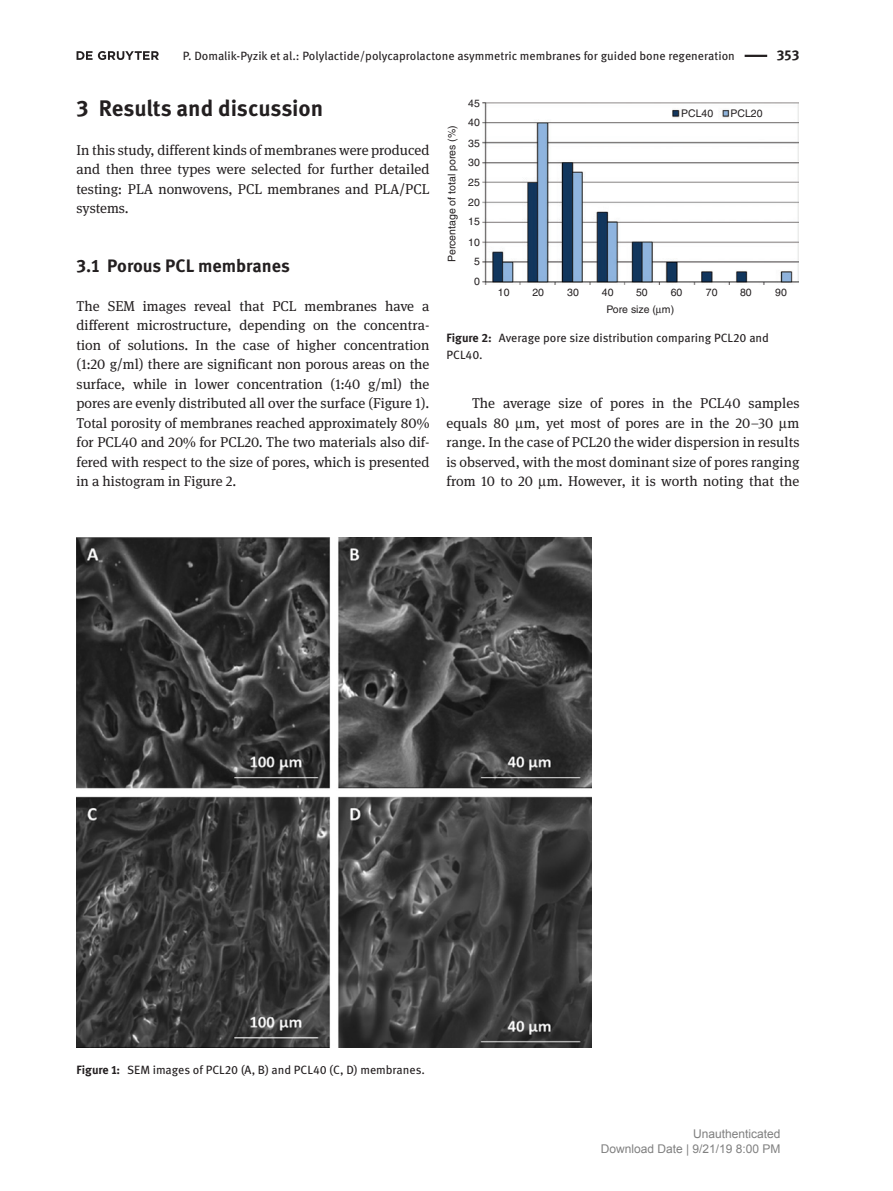
<style>
.page{position:relative;width:893px;height:1191px;background:#fff}
.page>*{position:absolute;margin:0;border:0;box-sizing:border-box;transform-origin:0 0}
.t1{font:700 22.5px "DG Meta Science";letter-spacing:-.005em;color:#231f20}
.t2{font:700 18px "DG Meta Science";letter-spacing:-.005em;color:#231f20}
.t3{font:14.25px/19.5px "DG Meta Serif Science";color:#231f20;text-align:justify}
.t4{font:700 14.25px "DG Meta Science";color:#231f20}
.t5{font:12px/16.5px "DG Meta Science";color:#231f20}
.t6{font:12px/15px "Arial";color:#808080;text-align:right}
.t7{font:10.5px/19.8px "Helvetica";color:#231f20;text-align:center}
.s1{font-weight:700}
</style>
<div class="page">
<hr style="left:745px;top:55px;width:22px;height:2px;background:#231f20">
<img style="left:483px;top:103px;width:316px;height:182px">
<img style="left:77px;top:537px;width:514px;height:510px">
<svg style="left:77px;top:51px;width:82px;height:9px"></svg>
<p class="t5" style="left:183px;top:47px;width:553px">P. Domalik-Pyzik et al.: Polylactide/polycaprolactone asymmetric membranes for guided bone regeneration</p>
<p class="t4" style="left:777px;top:44px;width:24px">353</p>
<h1 class="t1" style="left:77px;top:90px;width:248px">3 Results and discussion</h1>
<p class="t3" style="left:77px;top:140px;width:354px">In this study, different kinds of membranes were produced and then three types were selected for further detailed testing: PLA nonwovens, PCL membranes and PLA/PCL systems.</p>
<p class="t7" style="left:468px;top:93px;width:13px">45</p>
<p class="t7" style="left:681px;top:104px;width:34px">PCL40</p>
<p class="t7" style="left:730px;top:104px;width:34px">PCL20</p>
<p class="t7" style="left:468px;top:113px;width:13px">40<br>35<br>30<br>25<br>20<br>15<br>10<br>5<br>0</p>
<p class="t7" style="left:442px;top:262px;width:138px;rotate:-90deg">Percentage of total pores (%)</p>
<p class="t2" style="left:77px;top:251px;width:215px">3.1 Porous PCL membranes</p>
<p class="t3" style="left:77px;top:296px;width:354px">The SEM images reveal that PCL membranes have a different microstructure, depending on the concentra&shy;tion of solutions. In the case of higher concentration (1:20 g/ml) there are significant non porous areas on the surface, while in lower concentration (1:40 g/ml) the pores are evenly distributed all over the surface (Figure 1).<br>Total porosity of membranes reached approximately 80% for PCL40 and 20% for PCL20. The two materials also dif&shy;fered with respect to the size of pores, which is presented in a histogram in Figure 2.</p>
<p class="t7" style="left:706px;top:282px;width:13px">70</p>
<p class="t7" style="left:740px;top:282px;width:13px">80</p>
<p class="t7" style="left:775px;top:282px;width:13px">90</p>
<p class="t5" style="left:446px;top:329px;width:324px"><span class="s1">Figure 2:</span> Average pore size distribution comparing PCL20 and<br>PCL40.</p>
<p class="t7" style="left:498px;top:282px;width:13px">10</p>
<p class="t7" style="left:532px;top:282px;width:13px">20</p>
<p class="t7" style="left:567px;top:282px;width:13px">30</p>
<p class="t7" style="left:602px;top:282px;width:13px">40</p>
<p class="t7" style="left:636px;top:282px;width:13px">50</p>
<p class="t7" style="left:606px;top:284px;width:77px;line-height:16.8px;text-align:left;text-indent:64px">60<br>Pore size ( m)</p>
<p class="t3" style="left:446px;top:393px;width:354px;text-indent:26px">The average size of pores in the PCL40 samples equals 80 m, yet most of pores are in the 20–30 m range. In the case of PCL20 the wider dispersion in results is observed, with the most dominant size of pores ranging from 10 to 20 m. However, it is worth noting that the</p>
<p class="t5" style="left:77px;top:1061px;width:350px"><span class="s1">Figure 1:</span> SEM images of PCL20 (A, B) and PCL40 (C, D) membranes.</p>
<p class="t6" style="left:601px;top:1127px;width:181px">Unauthenticated<br>Download Date | 9/21/19 8:00 PM</p>
</div>
